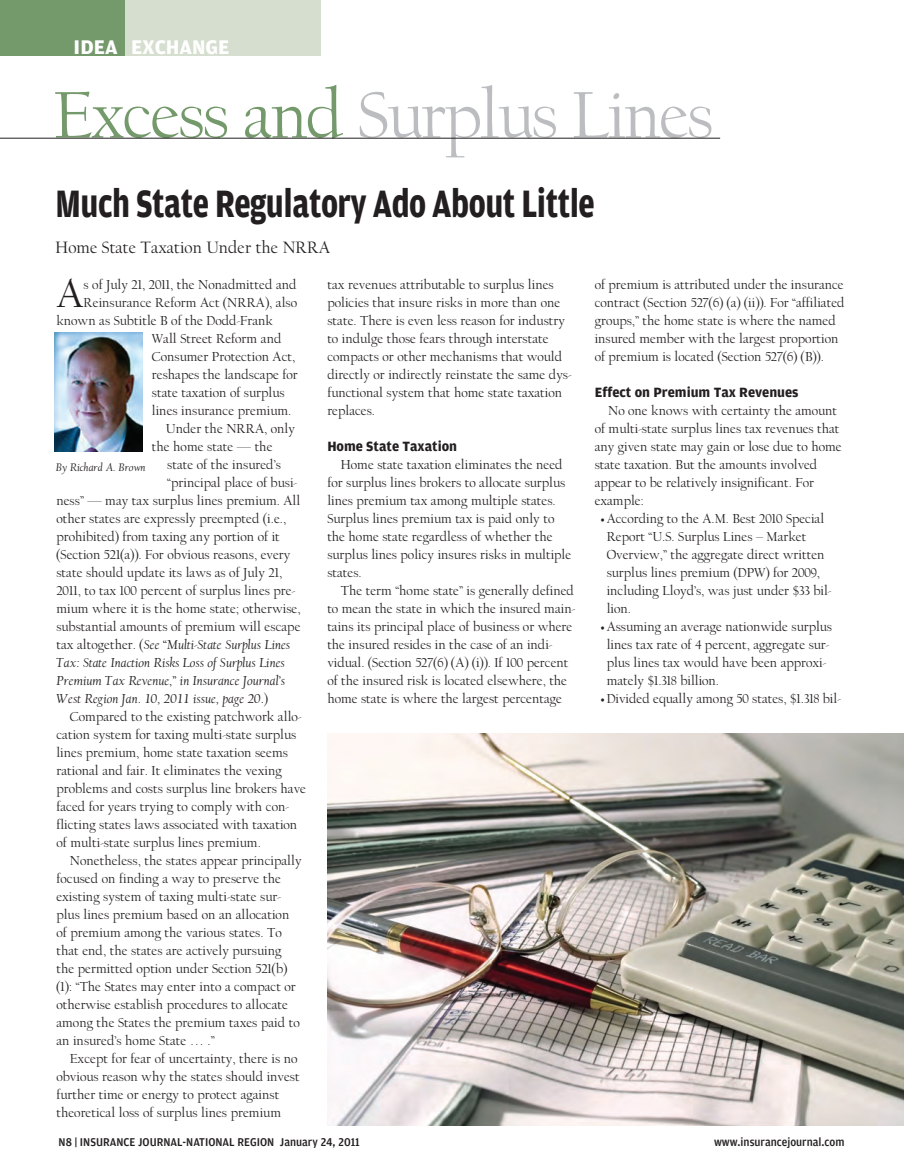
<style>
.page{position:relative;width:904px;height:1174px;background:#fff}
.page>*{position:absolute;margin:0;border:0;box-sizing:border-box;transform-origin:0 0}
.AA__Page_Title_Descr{font:72px "LTC Californian Display";letter-spacing:-.025em;color:#bcbdc0}
.B__Drop_Cap{font:42.75px "LTC Californian Display";color:#231f20}
.C__NC_Header_Large{font:700 40.5px "Amplitude";letter-spacing:-.015em;color:#231f20;scale:.8 1}
.A__Page_Region_Title{font:700 21px "Amplitude";color:#fff}
.H__Title_Subhead{font:18px "LTC Californian Display";color:#231f20}
.A__Body_Text{font:14.25px/18px "LTC Californian Display";color:#231f20}
.B__Drop_Cap-2{font:14.25px "LTC Californian Display";color:#231f20}
.A__Body_Text-2{font:italic 14.25px "LTC Californian Text";color:#231f20}
.A__Body_Text-3{font:700 14.25px "Amplitude";color:#231f20}
.t1{font:500 12px "Amplitude";color:#231f20;scale:.95 1}
.L__People_Name{font:italic 12px "LTC Californian Text";color:#231f20}
.s1{color:#74996b}
.s2{font-family:"LTC Californian Display";font-style:normal}
</style>
<div class="page">
<img style="left:54px;top:333px;width:89px;height:119px">
<hr style="left:0;top:138px;width:720px;height:1px;background:#231f20">
<div style="left:124px;top:0;width:197px;height:56px;background:#d5decf"></div>
<div style="left:0;top:0;width:125px;height:56px;background:#74996b"></div>
<img style="left:327px;top:733px;width:576px;height:392px">
<h1 class="A__Page_Region_Title" style="left:74px;top:36px;width:157px">IDEA EXCHANGE</h1>
<h2 class="AA__Page_Title_Descr" style="left:53px;top:75px;width:661px"><span class="s1">Excess and</span> Surplus Lines</h2>
<h3 class="C__NC_Header_Large" style="left:56px;top:181px;width:675px">Much State Regulatory Ado About Little</h3>
<h4 class="H__Title_Subhead" style="left:56px;top:237px;width:276px">Home State Taxation Under the NRRA</h4>
<h6 class="B__Drop_Cap" style="left:56px;top:269px;width:29px">A</h6>
<h6 class="B__Drop_Cap-2" style="left:84px;top:276px;width:214px">s of July 21, 2011, the Nonadmitted and</h6>
<h6 class="B__Drop_Cap-2" style="left:84px;top:294px;width:215px">Reinsurance Reform Act (NRRA), also</h6>
<h6 class="B__Drop_Cap-2" style="left:56px;top:312px;width:218px">known as Subtitle B of the Dodd-Frank</h6>
<h6 class="B__Drop_Cap-2" style="left:152px;top:330px;width:131px">Wall Street Reform and</h6>
<h6 class="B__Drop_Cap-2" style="left:152px;top:348px;width:145px">Consumer Protection Act,</h6>
<h6 class="B__Drop_Cap-2" style="left:152px;top:366px;width:147px">reshapes the landscape for</h6>
<h6 class="B__Drop_Cap-2" style="left:152px;top:384px;width:134px">state taxation of surplus</h6>
<h6 class="B__Drop_Cap-2" style="left:152px;top:402px;width:141px">lines insurance premium.</h6>
<h6 class="A__Body_Text" style="left:166px;top:420px;width:131px">Under the NRRA, only</h6>
<h6 class="A__Body_Text" style="left:152px;top:438px;width:122px">the home state — the</h6>
<h6 class="A__Body_Text" style="left:167px;top:456px;width:115px">state of the insured’s</h6>
<h6 class="A__Body_Text" style="left:167px;top:474px;width:131px">“principal place of busi-</h6>
<h6 class="A__Body_Text" style="left:56px;top:492px;width:245px">ness” — may tax surplus lines premium. All</h6>
<h6 class="A__Body_Text" style="left:56px;top:510px;width:231px">other states are expressly preempted (i.e.,</h6>
<h6 class="A__Body_Text" style="left:56px;top:528px;width:225px">prohibited) from taxing any portion of it</h6>
<h6 class="A__Body_Text" style="left:56px;top:546px;width:236px">(Section 521(a)). For obvious reasons, every</h6>
<h6 class="A__Body_Text" style="left:56px;top:564px;width:227px">state should update its laws as of July 21,</h6>
<h6 class="A__Body_Text" style="left:56px;top:582px;width:240px">2011, to tax 100 percent of surplus lines pre-</h6>
<h6 class="A__Body_Text" style="left:56px;top:600px;width:246px">mium where it is the home state; otherwise,</h6>
<h6 class="A__Body_Text" style="left:56px;top:618px;width:246px">substantial amounts of premium will escape</h6>
<h6 class="A__Body_Text-2" style="left:56px;top:636px;width:235px"><span class="s2">tax altogether. (</span>See “Multi-State Surplus Lines</h6>
<h6 class="A__Body_Text-2" style="left:56px;top:654px;width:230px">Tax: State Inaction Risks Loss of Surplus Lines</h6>
<h6 class="A__Body_Text-2" style="left:56px;top:672px;width:230px">Premium Tax Revenue,” in Insurance Journal’s</h6>
<h6 class="A__Body_Text-2" style="left:56px;top:690px;width:213px">West Region Jan. 10, 2011 issue, page 20.<span class="s2">)</span></h6>
<h6 class="A__Body_Text" style="left:56px;top:708px;width:251px;text-indent:14px">Compared to the existing patchwork allo&shy;cation system for taxing multi-state surplus lines premium, home state taxation seems rational and fair. It eliminates the vexing problems and costs surplus line brokers have faced for years trying to comply with con&shy;flicting states laws associated with taxation of multi-state surplus lines premium.</h6>
<h6 class="A__Body_Text" style="left:56px;top:852px;width:247px;text-indent:13px">Nonetheless, the states appear principally focused on finding a way to preserve the existing system of taxing multi-state sur&shy;plus lines premium based on an allocation of premium among the various states. To that end, the states are actively pursuing the permitted option under Section 521(b) (1): “The States may enter into a compact or otherwise establish procedures to allocate among the States the premium taxes paid to an insured’s home State … .”</h6>
<h6 class="A__Body_Text" style="left:56px;top:1050px;width:245px;text-indent:13px">Except for fear of uncertainty, there is no obvious reason why the states should invest further time or energy to protect against theoretical loss of surplus lines premium</h6>
<p class="L__People_Name" style="left:56px;top:461px;width:91px">By Richard A. Brown</p>
<h6 class="A__Body_Text" style="left:327px;top:276px;width:245px">tax revenues attributable to surplus lines policies that insure risks in more than one state. There is even less reason for industry to indulge those fears through interstate compacts or other mechanisms that would directly or indirectly reinstate the same dys&shy;functional system that home state taxation replaces.</h6>
<h6 class="A__Body_Text-3" style="left:327px;top:438px;width:131px">Home State Taxation</h6>
<h6 class="A__Body_Text" style="left:327px;top:456px;width:245px;text-indent:13px">Home state taxation eliminates the need for surplus lines brokers to allocate surplus lines premium tax among multiple states.<br>Surplus lines premium tax is paid only to the home state regardless of whether the surplus lines policy insures risks in multiple states.</h6>
<h6 class="A__Body_Text" style="left:327px;top:582px;width:249px;text-indent:13px">The term “home state” is generally defined to mean the state in which the insured main&shy;tains its principal place of business or where the insured resides in the case of an indi&shy;vidual. (Section 527(6) (A) (i)). If 100 percent of the insured risk is located elsewhere, the home state is where the largest percentage</h6>
<h6 class="A__Body_Text" style="left:594px;top:276px;width:251px">of premium is attributed under the insurance contract (Section 527(6) (a) (ii)). For “affiliated groups,” the home state is where the named insured member with the largest proportion of premium is located (Section 527(6) (B)).</h6>
<h6 class="A__Body_Text-3" style="left:594px;top:384px;width:205px">Effect on Premium Tax Revenues</h6>
<h6 class="A__Body_Text" style="left:594px;top:402px;width:248px;text-indent:13px">No one knows with certainty the amount of multi-state surplus lines tax revenues that any given state may gain or lose due to home state taxation. But the amounts involved appear to be relatively insignificant. For example:</h6>
<h6 class="A__Body_Text" style="left:606px;top:510px;width:226px;text-indent:-8px">•According to the A.M. Best 2010 Special Report “U.S. Surplus Lines – Market Overview,” the aggregate direct written surplus lines premium (DPW) for 2009, including Lloyd’s, was just under $33 bil&shy;lion.</h6>
<h6 class="A__Body_Text" style="left:606px;top:618px;width:227px;text-indent:-8px">•Assuming an average nationwide surplus lines tax rate of 4 percent, aggregate sur&shy;plus lines tax would have been approxi&shy;mately $1.318 billion.</h6>
<h6 class="A__Body_Text" style="left:599px;top:690px;width:243px">•Divided equally among 50 states, $1.318 bil-</h6>
<p class="t1" style="left:59px;top:1136px;width:318px">N8 | INSURANCE JOURNAL-NATIONAL REGION January 24, 2011</p>
<p class="t1" style="left:714px;top:1135px;width:139px">www.insurancejournal.com</p>
</div>
